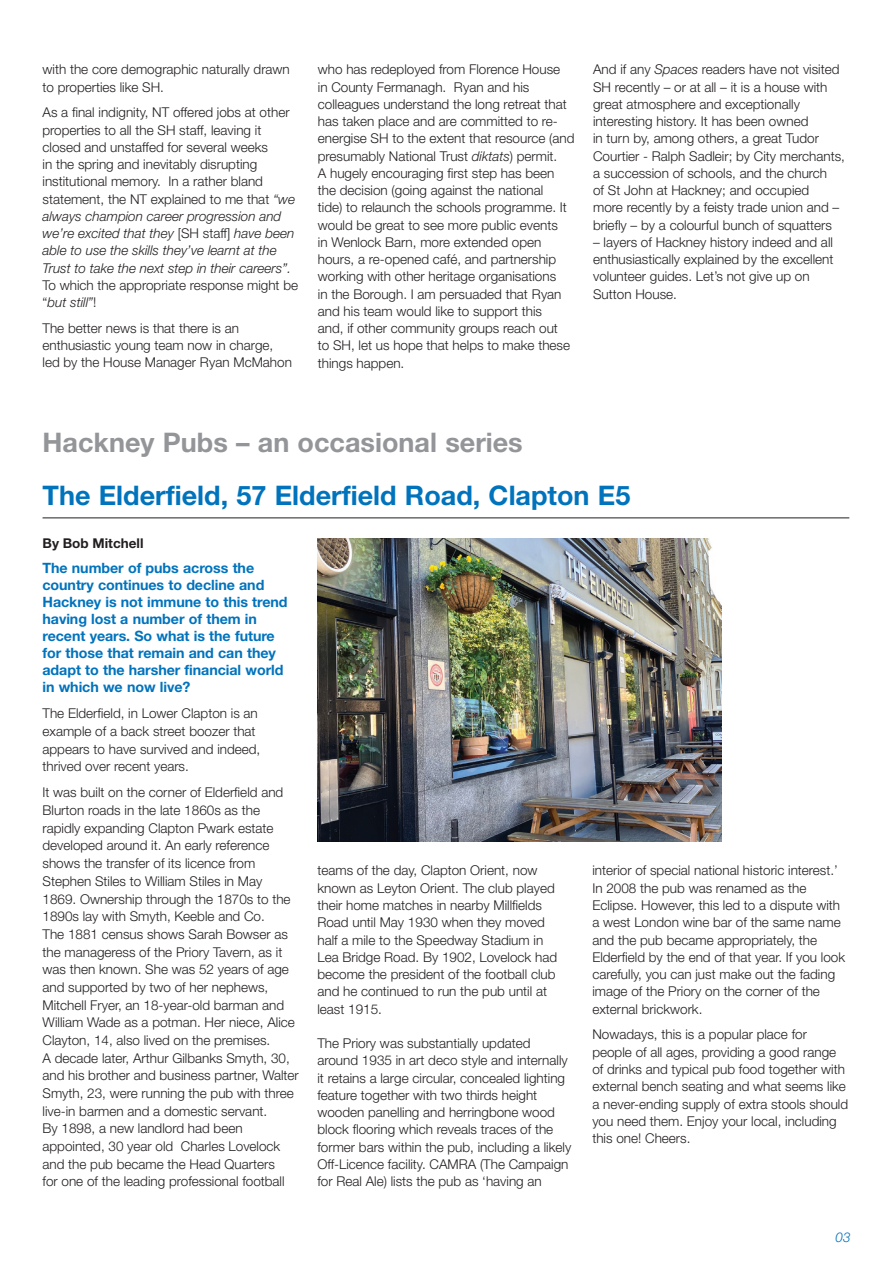
<style>
.page{position:relative;width:893px;height:1263px;background:#fff}
.page>*{position:absolute;margin:0;border:0;box-sizing:border-box;transform-origin:0 0}
.ruled_big_title{font:700 27px "Helvetica Neue LT";color:#0073bd}
.building_watch{font:700 27px "Helvetica Neue LT";color:#939598}
.intro_text{font:700 14.25px/17px "Helvetica Neue LT";letter-spacing:-.005em;color:#0073bd}
.t1{font:300 13.5px/17.2px "Helvetica Neue LT";color:#231f20}
.t2{font:700 13.5px "Helvetica Neue LT";color:#231f20}
.italic_colour{font:italic 300 13.5px "Helvetica Neue LT";color:#0073bd}
.s1{font-style:italic}
</style>
<div class="page">
<hr style="left:43px;top:517px;width:806px;height:1px;background:#231f20">
<img style="left:317px;top:538px;width:404px;height:303px">
<p class="t1" style="left:43px;top:61px;width:249px">with the core demographic naturally drawn to properties like SH.</p>
<p class="t1" style="left:43px;top:104px;width:257px">As a final indignity, NT offered jobs at other properties to all the SH staff, leaving it closed and unstaffed for several weeks<br>in the spring and inevitably disrupting institutional memory. In a rather bland statement, the NT explained to me that <span class="s1">“we always champion career progression and we’re excited that they</span> [SH staff] <span class="s1">have been able to use the skills they’ve learnt at the Trust to take the next step in their careers”.<br></span>To which the appropriate response might be “<span class="s1">but still”</span>!</p>
<p class="t1" style="left:43px;top:319px;width:251px">The better news is that there is an enthusiastic young team now in charge, led by the House Manager Ryan McMahon</p>
<p class="t1" style="left:318px;top:61px;width:258px">who has redeployed from Florence House<br>in County Fermanagh. Ryan and his colleagues understand the long retreat that has taken place and are committed to re&shy;energise SH to the extent that resource (and presumably National Trust <span class="s1">diktats</span>) permit.<br>A hugely encouraging first step has been the decision (going against the national<br>tide) to relaunch the schools programme. It would be great to see more public events<br>in Wenlock Barn, more extended open hours, a re-opened café, and partnership working with other heritage organisations<br>in the Borough. I am persuaded that Ryan and his team would like to support this<br>and, if other community groups reach out<br>to SH, let us hope that helps to make these things happen.</p>
<p class="t1" style="left:593px;top:61px;width:253px">And if any <span class="s1">Spaces</span> readers have not visited SH recently – or at all – it is a house with great atmosphere and exceptionally interesting history. It has been owned<br>in turn by, among others, a great Tudor Courtier - Ralph Sadleir; by City merchants, a succession of schools, and the church<br>of St John at Hackney; and occupied<br>more recently by a feisty trade union and – briefly – by a colourful bunch of squatters</p>
<p class="t1" style="left:593px;top:233px;width:242px">– layers of Hackney history indeed and all enthusiastically explained by the excellent volunteer guides. Let’s not give up on Sutton House.</p>
<p class="building_watch" style="left:43px;top:426px;width:482px">Hackney Pubs – an occasional series</p>
<p class="ruled_big_title" style="left:43px;top:478px;width:589px">The Elderfield, 57 Elderfield Road, Clapton E5</p>
<p class="t2" style="left:43px;top:534px;width:102px">By Bob Mitchell</p>
<p class="intro_text" style="left:43px;top:559px;width:247px">The number of pubs across the country continues to decline and<br>Hackney is not immune to this trend having lost a number of them in recent years. So what is the future for those that remain and can they adapt to the harsher financial world in which we now live?</p>
<p class="t1" style="left:43px;top:704px;width:219px;line-height:17.7px">The Elderfield, in Lower Clapton is an example of a back street boozer that appears to have survived and indeed, thrived over recent years.</p>
<p class="t1" style="left:43px;top:783px;width:258px;line-height:17.7px">It was built on the corner of Elderfield and Blurton roads in the late 1860s as the rapidly expanding Clapton Pwark estate developed around it. An early reference shows the transfer of its licence from Stephen Stiles to William Stiles in May 1869. Ownership through the 1870s to the 1890s lay with Smyth, Keeble and Co.<br>The 1881 census shows Sarah Bowser as the manageress of the Priory Tavern, as it was then known. She was 52 years of age and supported by two of her nephews, Mitchell Fryer, an 18-year-old barman and William Wade as a potman. Her niece, Alice Clayton, 14, also lived on the premises.<br>A decade later, Arthur Gilbanks Smyth, 30, and his brother and business partner, Walter Smyth, 23, were running the pub with three live-in barmen and a domestic servant.<br>By 1898, a new landlord had been appointed, 30 year old Charles Lovelock and the pub became the Head Quarters<br>for one of the leading professional football</p>
<p class="t1" style="left:317px;top:862px;width:241px">teams of the day, Clapton Orient, now known as Leyton Orient. The club played their home matches in nearby Millfields Road until May 1930 when they moved half a mile to the Speedway Stadium in Lea Bridge Road. By 1902, Lovelock had become the president of the football club and he continued to run the pub until at least 1915.</p>
<p class="t1" style="left:317px;top:1034px;width:255px">The Priory was substantially updated around 1935 in art deco style and internally it retains a large circular, concealed lighting feature together with two thirds height wooden panelling and herringbone wood block flooring which reveals traces of the former bars within the pub, including a likely Off-Licence facility. CAMRA (The Campaign for Real Ale) lists the pub as ‘having an</p>
<p class="t1" style="left:592px;top:862px;width:254px">interior of special national historic interest.’ In 2008 the pub was renamed as the Eclipse. However, this led to a dispute with a west London wine bar of the same name and the pub became appropriately, the Elderfield by the end of that year. If you look carefully, you can just make out the fading image of the Priory on the corner of the external brickwork.</p>
<p class="t1" style="left:592px;top:1026px;width:257px">Nowadays, this is a popular place for people of all ages, providing a good range of drinks and typical pub food together with external bench seating and what seems like a never-ending supply of extra stools should you need them. Enjoy your local, including this one! Cheers.</p>
<p class="italic_colour" style="left:835px;top:1229px;width:17px">03</p>
</div>
